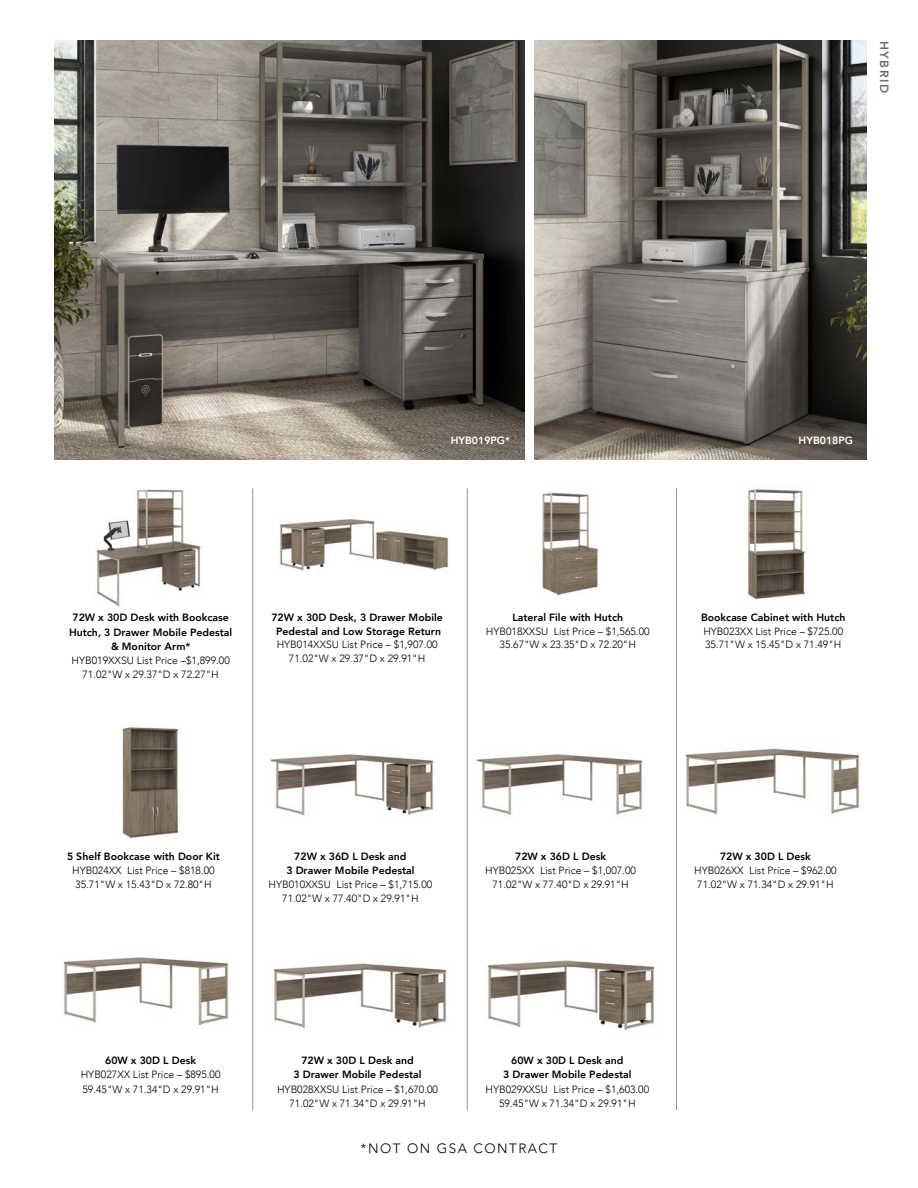
<style>
.page{position:relative;width:918px;height:1188px;background:#fff}
.page>*{position:absolute;margin:0;border:0;box-sizing:border-box;transform-origin:0 0}
.t1{font:300 13.5px "Avenir";letter-spacing:.11em;color:#000}
.t2{font:800 12px "Avenir";letter-spacing:.13em;color:#6d6e71}
.t3{font:300 10.5px/14.2px "Avenir";color:#000;text-align:center}
.t4{font:800 10.5px/14.2px "Avenir";color:#000;text-align:center}
.t5{font:800 10.5px "Avenir";color:#fff}
</style>
<div class="page">
<img style="left:279px;top:519px;width:171px;height:52px">
<img style="left:541px;top:492px;width:58px;height:104px">
<img style="left:747px;top:489px;width:59px;height:111px">
<img style="left:122px;top:727px;width:57px;height:112px">
<img style="left:270px;top:754px;width:164px;height:62px">
<img style="left:476px;top:753px;width:167px;height:64px">
<img style="left:685px;top:748px;width:175px;height:67px">
<hr style="left:252px;top:488px;width:1px;height:622px;background:#939598">
<hr style="left:467px;top:488px;width:1px;height:622px;background:#939598">
<hr style="left:676px;top:488px;width:1px;height:622px;background:#939598">
<img style="left:54px;top:40px;width:471px;height:419px">
<img style="left:534px;top:40px;width:333px;height:419px">
<img style="left:96px;top:489px;width:107px;height:118px">
<img style="left:63px;top:957px;width:166px;height:68px">
<img style="left:273px;top:963px;width:174px;height:65px">
<img style="left:485px;top:960px;width:170px;height:70px">
<p class="t2" style="left:894px;top:40px;width:54px;rotate:90deg">HYBRID</p>
<p class="t5" style="left:451px;top:432px;width:61px">HYB019PG*</p>
<p class="t5" style="left:799px;top:432px;width:56px">HYB018PG</p>
<p class="t4" style="left:69px;top:611px;width:165px">72W x 30D Desk with Bookcase<br>Hutch, 3 Drawer Mobile Pedestal &amp; Monitor Arm*</p>
<p class="t3" style="left:72px;top:653px;width:160px">HYB019XXSU List Price –$1,899.00<br>71.02"W x 29.37"D x 72.27"H</p>
<p class="t4" style="left:271px;top:611px;width:173px;line-height:13.5px">72W x 30D Desk, 3 Drawer Mobile<br>Pedestal and Low Storage Return</p>
<p class="t3" style="left:277px;top:638px;width:162px;line-height:13.5px">HYB014XXSU List Price – $1,907.00<br>71.02"W x 29.37"D x 29.91"H</p>
<p class="t4" style="left:512px;top:611px;width:112px">Lateral File with Hutch</p>
<p class="t3" style="left:486px;top:625px;width:165px;line-height:13.5px">HYB018XXSU List Price – $1,565.00<br>35.67"W x 23.35"D x 72.20"H</p>
<p class="t4" style="left:701px;top:611px;width:146px">Bookcase Cabinet with Hutch</p>
<p class="t3" style="left:703px;top:625px;width:141px;line-height:13.5px;text-align:left">HYB023XX List Price – $725.00<br>35.71"W x 15.45"D x 71.49"H</p>
<p class="t4" style="left:67px;top:849px;width:154px">5 Shelf Bookcase with Door Kit</p>
<p class="t3" style="left:72px;top:863px;width:144px;text-align:left">HYB024XX List Price – $818.00<br>35.71"W x 15.43"D x 72.80"H</p>
<p class="t4" style="left:286px;top:849px;width:130px">72W x 36D L Desk and<br>3 Drawer Mobile Pedestal</p>
<p class="t3" style="left:269px;top:877px;width:165px">HYB010XXSU List Price – $1,715.00<br>71.02"W x 77.40"D x 29.91"H</p>
<p class="t4" style="left:515px;top:849px;width:92px">72W x 36D L Desk</p>
<p class="t3" style="left:485px;top:863px;width:152px">HYB025XX List Price – $1,007.00<br>71.02"W x 77.40"D x 29.91"H</p>
<p class="t4" style="left:720px;top:849px;width:92px">72W x 30D L Desk</p>
<p class="t3" style="left:694px;top:863px;width:144px;text-align:left">HYB026XX List Price – $962.00<br>71.02"W x 71.34"D x 29.91"H</p>
<p class="t4" style="left:105px;top:1053px;width:92px">60W x 30D L Desk</p>
<p class="t3" style="left:81px;top:1068px;width:141px;text-align:left">HYB027XX List Price – $895.00<br>59.45"W x 71.34"D x 29.91"H</p>
<p class="t4" style="left:293px;top:1053px;width:130px">72W x 30D L Desk and<br>3 Drawer Mobile Pedestal</p>
<p class="t3" style="left:277px;top:1082px;width:162px">HYB028XXSU List Price – $1,670.00<br>71.02"W x 71.34"D x 29.91"H</p>
<p class="t4" style="left:503px;top:1053px;width:130px">60W x 30D L Desk and<br>3 Drawer Mobile Pedestal</p>
<p class="t3" style="left:486px;top:1082px;width:165px">HYB029XXSU List Price – $1,603.00<br>59.45"W x 71.34"D x 29.91"H</p>
<p class="t1" style="left:361px;top:1141px;width:198px">*NOT ON GSA CONTRACT</p>
</div>
